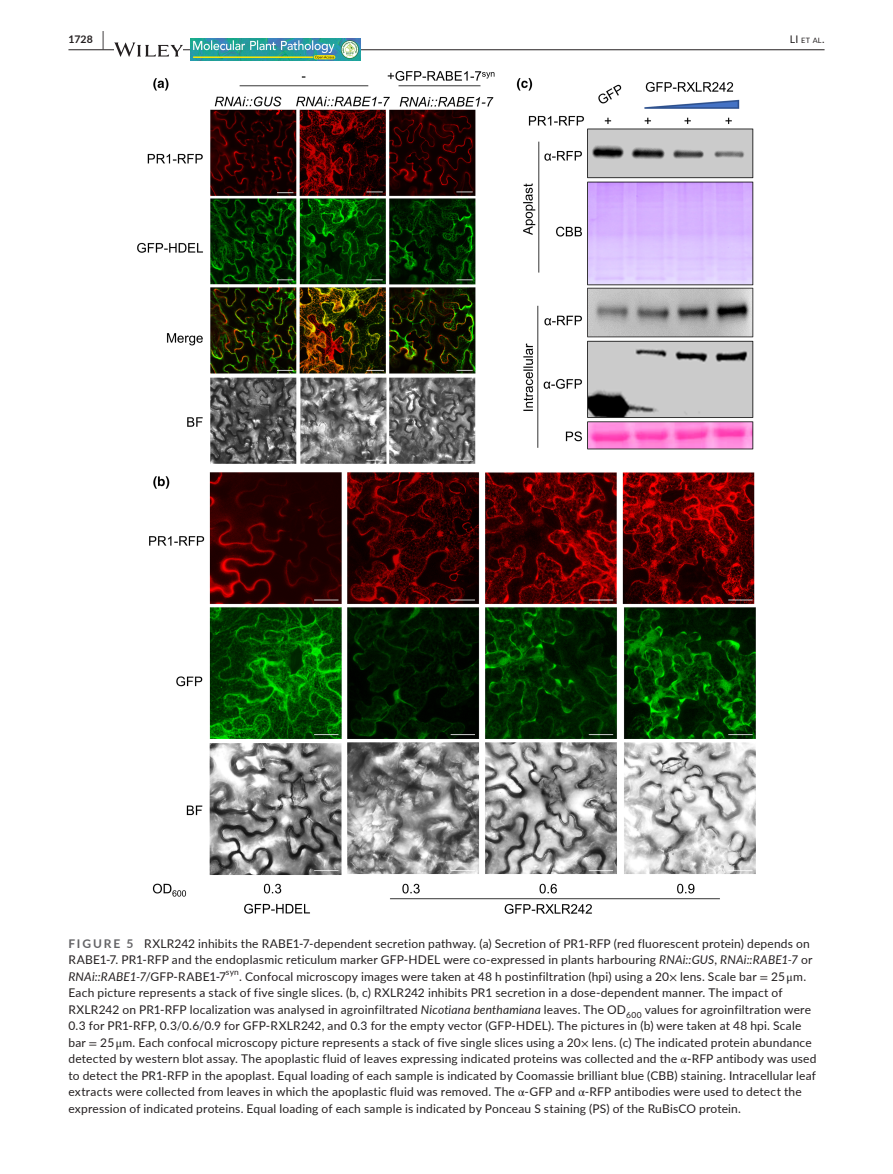
<style>
.page{position:relative;width:893px;height:1174px;background:#fff}
.page>*{position:absolute;margin:0;border:0;box-sizing:border-box;transform-origin:0 0}
.t1{font:12px/16.5px "Lato";letter-spacing:.015em;color:#231f20}
.t2{font:700 10.5px "Lato";color:#231f20}
.t3{font:7.35px "Lato";color:#231f20}
.s1{font-size:19.5px}
.s2{font-size:10.5px}
.s3{font-weight:700;color:#636366}
.s4{font-style:italic}
.s5{font-family:"STIX"}
</style>
<div class="page">
<hr style="left:68px;top:49px;width:756px;height:1px;background:#231f20">
<svg style="left:114px;top:42px;width:69px;height:15px"></svg>
<img style="left:191px;top:39px;width:170px;height:22px">
<img style="left:137px;top:71px;width:619px;height:843px">
<p class="t2" style="left:68px;top:31px;width:37px">1728 <span class="s1">|</span></p>
<p class="t3" style="left:790px;top:35px;width:36px"><span class="s2">LI</span> et al<span class="s2">.</span></p>
<p class="t1" style="left:68px;top:934px;width:750px"><span class="s3">FIGURE 5</span> RXLR242 inhibits the RABE1-7-dependent secretion pathway. (a) Secretion of PR1-RFP (red fluorescent protein) depends on RABE1-7. PR1-RFP and the endoplasmic reticulum marker GFP-HDEL were co-expressed in plants harbouring <span class="s4">RNAi::GUS</span>, <span class="s4">RNAi::RABE1-7</span> or <span class="s4">RNAi::RABE1-7</span>/GFP-RABE1-7<sup>syn</sup>. Confocal microscopy images were taken at 48 h postinfiltration (hpi) using a 20<span class="s5">×</span> lens. Scale bar <span class="s5">=</span> 25 <span class="s5">μ</span>m.<br>Each picture represents a stack of five single slices. (b, c) RXLR242 inhibits PR1 secretion in a dose-dependent manner. The impact of RXLR242 on PR1-RFP localization was analysed in agroinfiltrated <span class="s4">Nicotiana benthamiana</span> leaves. The OD<sub>600</sub> values for agroinfiltration were 0.3 for PR1-RFP, 0.3/0.6/0.9 for GFP-RXLR242, and 0.3 for the empty vector (GFP-HDEL). The pictures in (b) were taken at 48 hpi. Scale bar <span class="s5">=</span> 25 <span class="s5">μ</span>m. Each confocal microscopy picture represents a stack of five single slices using a 20<span class="s5">×</span> lens. (c) The indicated protein abundance detected by western blot assay. The apoplastic fluid of leaves expressing indicated proteins was collected and the <span class="s5">α</span>-RFP antibody was used to detect the PR1-RFP in the apoplast. Equal loading of each sample is indicated by Coomassie brilliant blue (CBB) staining. Intracellular leaf extracts were collected from leaves in which the apoplastic fluid was removed. The <span class="s5">α</span>-GFP and <span class="s5">α</span>-RFP antibodies were used to detect the expression of indicated proteins. Equal loading of each sample is indicated by Ponceau S staining (PS) of the RuBisCO protein.</p>
</div>
